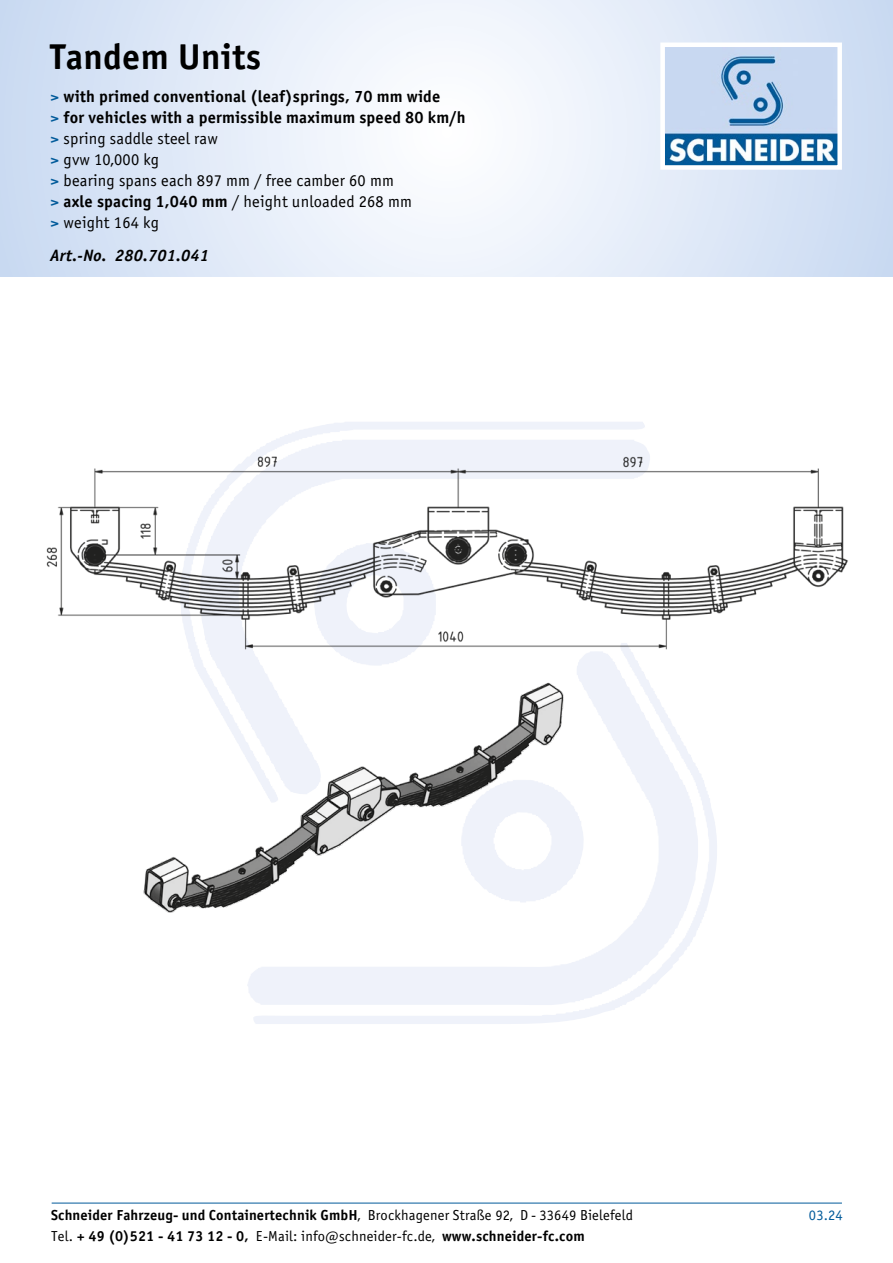
<style>
.page{position:relative;width:893px;height:1263px;background:#fff}
.page>*{position:absolute;margin:0;border:0;box-sizing:border-box;transform-origin:0 0}
.t1{font:36px "Officina Sans Bold ITC";letter-spacing:.01em;color:#000}
.t2{font:16.5px/21px "Officina Sans Book ITC";letter-spacing:.01em;color:#000}
.t3{font:16.5px/21px "Officina Sans Bold ITC";letter-spacing:.01em;color:#000}
.t4{font:italic 16.5px "Officina Sans Bold ITC";letter-spacing:.01em;color:#000}
.t5{font:14.55px "Officina Sans Bold ITC";letter-spacing:.01em;color:#000}
.t6{font:14.55px "Officina Sans Book ITC";color:#005a9a}
.s1{color:#005a9a}
.s2{font-family:"Officina Sans Bold ITC";color:#005a9a}
.s3{font-family:"Officina Sans Bold ITC"}
.s4{font-family:"Officina Sans Book ITC"}
</style>
<div class="page">
<svg style="left:0;top:0;width:893px;height:276px"></svg>
<img style="left:665px;top:48px;width:172px;height:117px">
<div style="left:660px;top:43px;width:182px;height:127px;border:4px solid #fff"></div>
<img style="left:46px;top:449px;width:802px;height:463px">
<hr style="left:52px;top:1203px;width:790px;height:1px;background:#005a9a">
<h1 class="t1" style="left:50px;top:34px;width:212px">Tandem Units</h1>
<p class="t3" style="left:50px;top:85px;width:417px"><span class="s1">&gt;</span> with primed conventional (leaf)springs, 70 mm wide<br><span class="s1">&gt;</span> for vehicles with a permissible maximum speed 80 km/h</p>
<p class="t2" style="left:50px;top:128px;width:363px"><span class="s2">&gt;</span> spring saddle steel raw<br><span class="s2">&gt;</span> gvw 10,000 kg<br><span class="s2">&gt;</span> bearing spans each 897 mm / free camber 60 mm<br><span class="s2">&gt;</span> <span class="s3">axle spacing 1,040 mm</span> / height unloaded 268 mm <span class="s2">&gt;</span> weight 164 kg</p>
<p class="t4" style="left:50px;top:245px;width:160px">Art.-No. 280.701.041</p>
<p class="t5" style="left:51px;top:1206px;width:583px">Schneider Fahrzeug- und Containertechnik GmbH<span class="s4">, Brockhagener Straße 92, D - 33649 Bielefeld</span></p>
<p class="t6" style="left:809px;top:1206px;width:35px">03.24</p>
<p class="t5" style="left:51px;top:1227px;width:535px"><span class="s4">Tel.</span> + 49 (0)521 - 41 73 12 - 0, <span class="s4">E-Mail: info@schneider-fc.de,</span> www.schneider-fc.com</p>
</div>
